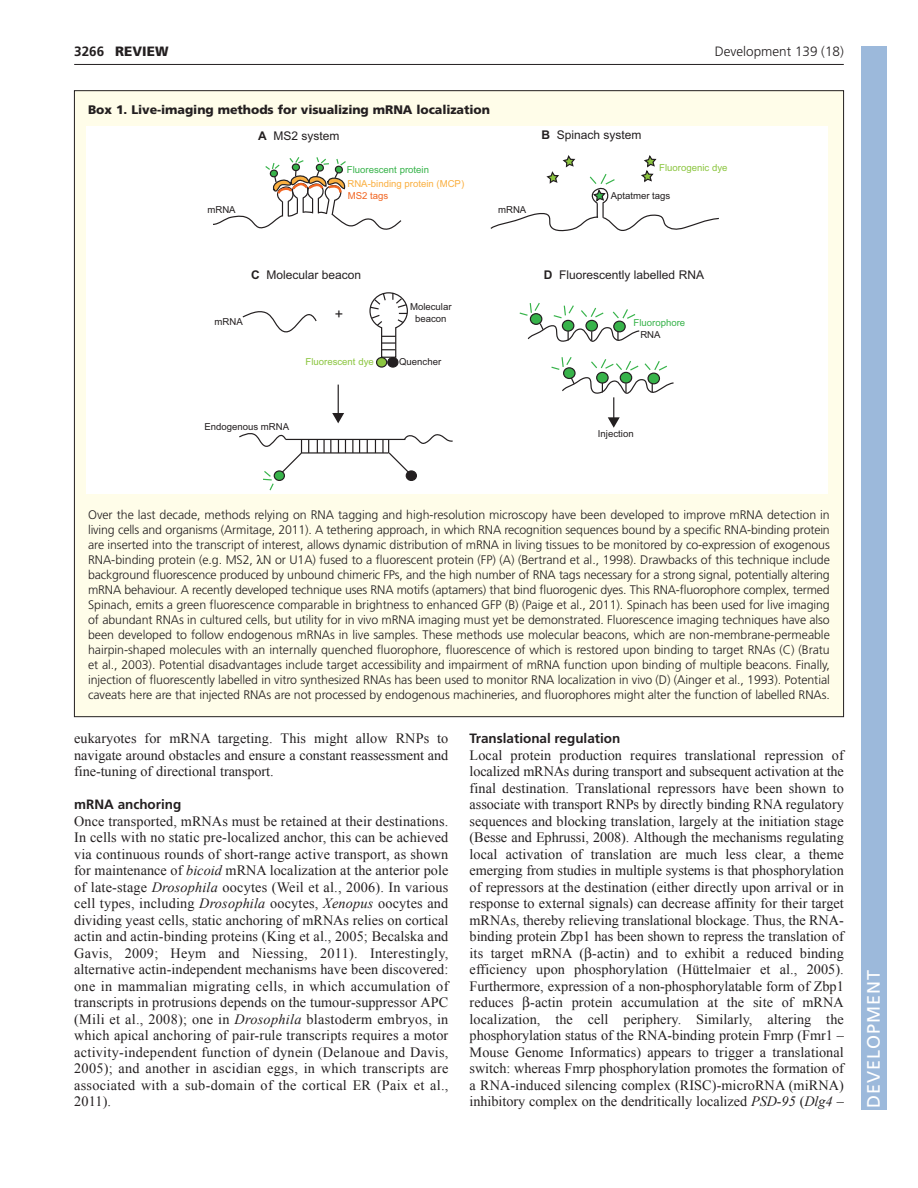
<style>
.page{position:relative;width:918px;height:1188px;background:#fff}
.page>*{position:absolute;margin:0;border:0;box-sizing:border-box;transform-origin:0 0}
.t1{font:18px "Frutiger LT Std";letter-spacing:.055em;color:#fff}
.t2{font:14.4px "Arial";color:#231f20}
.t3{font:14.25px/16.5px "Times New Roman";letter-spacing:-.005em;color:#231f20;text-align:justify}
.t4{font:700 13.5px "Frutiger LT Std";color:#231f20}
.t5{font:300 13.5px "Frutiger";color:#231f20}
.t6{font:900 13.5px "Frutiger LT Std";color:#231f20}
.t7{font:300 12.3px/15px "Frutiger";letter-spacing:-.005em;color:#231f20;text-align:justify}
.t8{font:900 12.3px "Frutiger LT Std";letter-spacing:-.005em;color:#231f20}
.t9{font:12px "Arial";color:#231f20}
.t10{font:9.6px/11.6px "Arial";color:#231f20;text-align:center}
.t11{font:9.6px "Arial";color:#37b34a}
.t12{font:9.6px "Arial";color:#8bc53f}
.t13{font:9.6px "Arial";color:#faaf40}
.t14{font:9.6px "Arial";color:#f16522}
.s1{font-weight:700}
.s2{font-style:italic}
</style>
<div class="page">
<hr style="left:74px;top:64px;width:770px;height:1px;background:#231f20">
<div style="left:74px;top:91px;width:770px;height:626px;background:#fffde9"></div>
<div style="left:86px;top:126px;width:742px;height:368px;background:#fff"></div>
<svg style="left:242px;top:311px;width:75px;height:22px"></svg>
<svg style="left:519px;top:303px;width:121px;height:39px"></svg>
<hr style="left:286px;top:439px;width:119px;height:1px;background:#231f20">
<hr style="left:302px;top:452px;width:87px;height:2px;background:#231f20">
<div style="left:406px;top:471px;width:10px;height:9px;background:#231f20;border-radius:50%"></div>
<div style="left:406px;top:470px;width:11px;height:11px;border:1px solid #231f20;border-radius:50%"></div>
<svg style="left:375px;top:440px;width:1px;height:12px"></svg>
<svg style="left:367px;top:440px;width:1px;height:13px"></svg>
<svg style="left:359px;top:440px;width:1px;height:12px"></svg>
<svg style="left:352px;top:440px;width:1px;height:13px"></svg>
<svg style="left:345px;top:440px;width:1px;height:12px"></svg>
<svg style="left:338px;top:440px;width:1px;height:12px"></svg>
<svg style="left:317px;top:440px;width:14px;height:13px"></svg>
<div style="left:377px;top:358px;width:10px;height:9px;background:#8bc53f;border-radius:50%"></div>
<div style="left:376px;top:357px;width:11px;height:11px;border:1px solid #231f20;border-radius:50%"></div>
<div style="left:388px;top:358px;width:10px;height:9px;background:#231f20;border-radius:50%"></div>
<div style="left:387px;top:357px;width:12px;height:11px;border:1px solid #231f20;border-radius:50%"></div>
<hr style="left:338px;top:385px;width:1px;height:30px;background:#231f20">
<svg style="left:332px;top:413px;width:12px;height:10px"></svg>
<svg style="left:551px;top:357px;width:123px;height:71px"></svg>
<svg style="left:239px;top:433px;width:70px;height:58px"></svg>
<svg style="left:382px;top:434px;width:71px;height:43px"></svg>
<svg style="left:213px;top:157px;width:189px;height:73px"></svg>
<svg style="left:490px;top:155px;width:229px;height:77px"></svg>
<svg style="left:369px;top:292px;width:39px;height:66px"></svg>
<div style="left:861px;top:46px;width:25px;height:1064px;background:#9cb9db"></div>
<p class="t4" style="left:74px;top:46px;width:32px">3266</p>
<p class="t6" style="left:115px;top:46px;width:55px">REVIEW</p>
<p class="t5" style="left:715px;top:46px;width:131px">Development 139 (18)</p>
<p class="t8" style="left:88px;top:104px;width:403px">Box 1. Live-imaging methods for visualizing mRNA localization</p>
<p class="t10" style="left:207px;top:205px;width:30px">mRNA</p>
<p class="t9" style="left:258px;top:132px;width:83px"><span class="s1">A</span> MS2 system</p>
<p class="t11" style="left:347px;top:166px;width:84px">Fluorescent protein</p>
<p class="t13" style="left:347px;top:180px;width:118px">RNA-binding protein (MCP)</p>
<p class="t14" style="left:348px;top:192px;width:42px">MS2 tags</p>
<p class="t10" style="left:498px;top:205px;width:30px">mRNA</p>
<p class="t9" style="left:542px;top:131px;width:102px"><span class="s1">B</span> Spinach system</p>
<p class="t12" style="left:659px;top:164px;width:70px">Fluorogenic dye</p>
<p class="t10" style="left:611px;top:191px;width:61px">Aptatmer tags</p>
<p class="t9" style="left:251px;top:271px;width:112px"><span class="s1">C</span> Molecular beacon</p>
<p class="t9" style="left:544px;top:270px;width:162px"><span class="s1">D</span> Fluorescently labelled RNA</p>
<p class="t10" style="left:410px;top:302px;width:43px">Molecular beacon</p>
<p class="t2" style="left:335px;top:309px;width:10px">+</p>
<p class="t10" style="left:215px;top:317px;width:30px">mRNA</p>
<p class="t11" style="left:634px;top:319px;width:53px">Fluorophore</p>
<p class="t12" style="left:306px;top:358px;width:70px">Fluorescent dye</p>
<p class="t10" style="left:399px;top:356px;width:44px">Quencher</p>
<p class="t10" style="left:204px;top:421px;width:86px">Endogenous mRNA</p>
<p class="t10" style="left:640px;top:330px;width:22px">RNA</p>
<p class="t10" style="left:598px;top:429px;width:37px">Injection</p>
<p class="t7" style="left:88px;top:508px;width:743px">Over the last decade, methods relying on RNA tagging and high-resolution microscopy have been developed to improve mRNA detection in living cells and organisms (Armitage, 2011). A tethering approach, in which RNA recognition sequences bound by a specific RNA-binding protein are inserted into the transcript of interest, allows dynamic distribution of mRNA in living tissues to be monitored by co-expression of exogenous RNA-binding protein (e.g. MS2, ●N or U1A) fused to a fluorescent protein (FP) (A) (Bertrand et al., 1998). Drawbacks of this technique include background fluorescence produced by unbound chimeric FPs, and the high number of RNA tags necessary for a strong signal, potentially altering mRNA behaviour. A recently developed technique uses RNA motifs (aptamers) that bind fluorogenic dyes. This RNA-fluorophore complex, termed Spinach, emits a green fluorescence comparable in brightness to enhanced GFP (B) (Paige et al., 2011). Spinach has been used for live imaging of abundant RNAs in cultured cells, but utility for in vivo mRNA imaging must yet be demonstrated. Fluorescence imaging techniques have also been developed to follow endogenous mRNAs in live samples. These methods use molecular beacons, which are non-membrane-permeable hairpin-shaped molecules with an internally quenched fluorophore, fluorescence of which is restored upon binding to target RNAs (C) (Bratu et al., 2003). Potential disadvantages include target accessibility and impairment of mRNA function upon binding of multiple beacons. Finally, injection of fluorescently labelled in vitro synthesized RNAs has been used to monitor RNA localization in vivo (D) (Ainger et al., 1993). Potential caveats here are that injected RNAs are not processed by endogenous machineries, and fluorophores might alter the function of labelled RNAs.</p>
<p class="t3" style="left:74px;top:730px;width:376px">eukaryotes for mRNA targeting. This might allow RNPs to navigate around obstacles and ensure a constant reassessment and fine-tuning of directional transport.</p>
<p class="t4" style="left:74px;top:799px;width:109px">mRNA anchoring</p>
<p class="t3" style="left:74px;top:813px;width:376px">Once transported, mRNAs must be retained at their destinations.<br>In cells with no static pre-localized anchor, this can be achieved via continuous rounds of short-range active transport, as shown for maintenance of <span class="s2">bicoid</span> mRNA localization at the anterior pole of late-stage <span class="s2">Drosophila</span> oocytes (Weil et al., 2006). In various cell types, including <span class="s2">Drosophila</span> oocytes, <span class="s2">Xenopus</span> oocytes and dividing yeast cells, static anchoring of mRNAs relies on cortical actin and actin-binding proteins (King et al., 2005; Becalska and Gavis, 2009; Heym and Niessing, 2011). Interestingly, alternative actin-independent mechanisms have been discovered: one in mammalian migrating cells, in which accumulation of transcripts in protrusions depends on the tumour-suppressor APC (Mili et al., 2008); one in <span class="s2">Drosophila</span> blastoderm embryos, in which apical anchoring of pair-rule transcripts requires a motor activity-independent function of dynein (Delanoue and Davis, 2005); and another in ascidian eggs, in which transcripts are associated with a sub-domain of the cortical ER (Paix et al., 2011).</p>
<p class="t4" style="left:470px;top:733px;width:152px">Translational regulation</p>
<p class="t3" style="left:470px;top:747px;width:376px">Local protein production requires translational repression of localized mRNAs during transport and subsequent activation at the final destination. Translational repressors have been shown to associate with transport RNPs by directly binding RNA regulatory sequences and blocking translation, largely at the initiation stage (Besse and Ephrussi, 2008). Although the mechanisms regulating local activation of translation are much less clear, a theme emerging from studies in multiple systems is that phosphorylation of repressors at the destination (either directly upon arrival or in response to external signals) can decrease affinity for their target mRNAs, thereby relieving translational blockage. Thus, the RNA&shy;binding protein Zbp1 has been shown to repress the translation of its target mRNA ( -actin) and to exhibit a reduced binding efficiency upon phosphorylation (Hüttelmaier et al., 2005).<br>Furthermore, expression of a non-phosphorylatable form of Zbp1 reduces -actin protein accumulation at the site of mRNA localization, the cell periphery. Similarly, altering the phosphorylation status of the RNA-binding protein Fmrp (Fmr1 – Mouse Genome Informatics) appears to trigger a translational switch: whereas Fmrp phosphorylation promotes the formation of a RNA-induced silencing complex (RISC)-microRNA (miRNA) inhibitory complex on the dendritically localized <span class="s2">PSD-95</span> (<span class="s2">Dlg4</span> –</p>
<p class="t1" style="left:863px;top:1108px;width:140px;rotate:-90deg">DEVELOPMENT</p>
</div>
